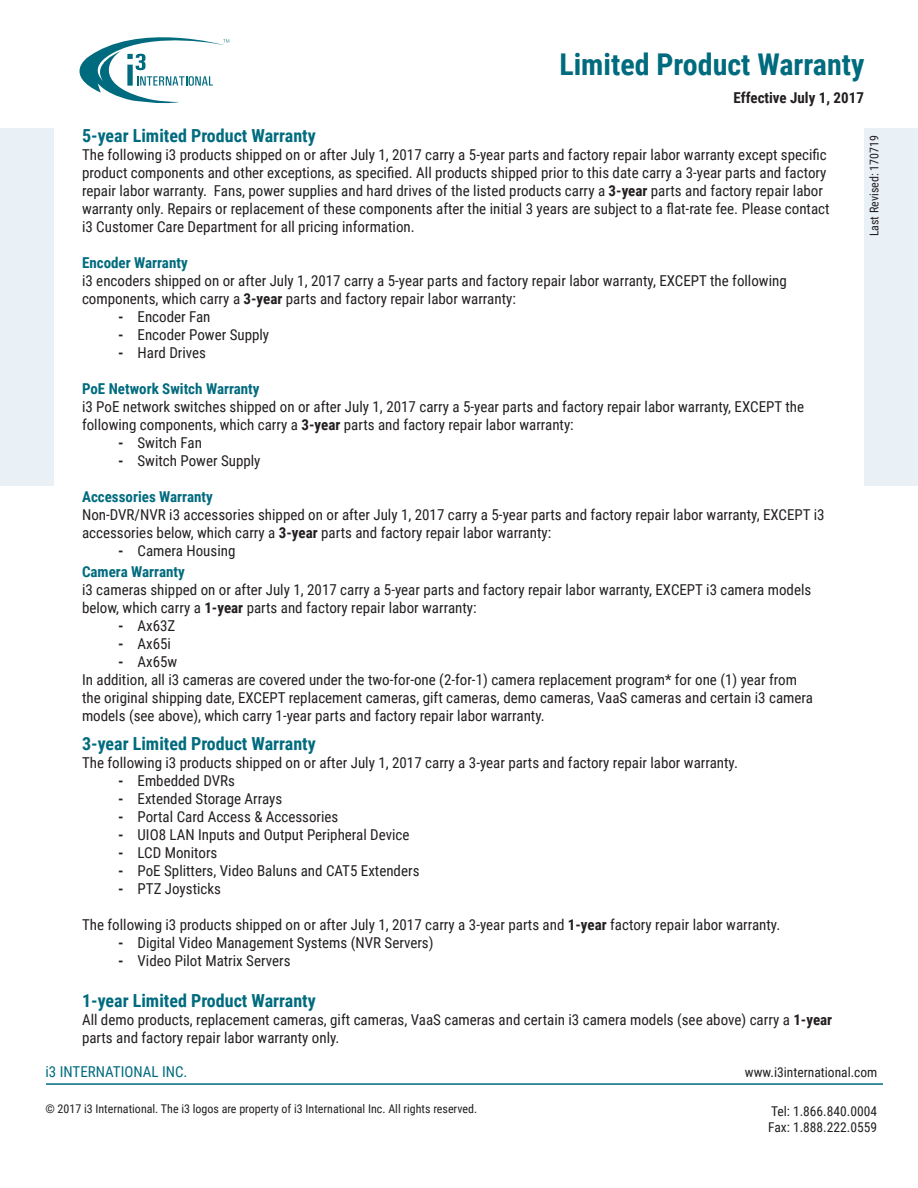
<style>
.page{position:relative;width:918px;height:1188px;background:#fff}
.page>*{position:absolute;margin:0;border:0;box-sizing:border-box;transform-origin:0 0}
.t1{font:700 30px "Roboto Condensed";color:#006b7e}
.Body_Bold{font:700 18px "Roboto Condensed";color:#006b7e}
.Body{font:15px/18px "Roboto Condensed";color:#231f20}
.Body_Bold-2{font:15px/18px "Roboto Condensed";color:#231f20}
.Body_Bold-3{font:700 15px "Roboto Condensed";color:#006b7e}
.t2{font:15px "Roboto Condensed";color:#006b7e}
.t3{font:700 15px "Roboto Condensed";color:#231f20}
.t4{font:13.5px/16.2px "Roboto Condensed";color:#231f20}
.t5{font:12px "Roboto Condensed";color:#231f20}
.s1{font-weight:700}
</style>
<div class="page">
<div style="left:864px;top:128px;width:54px;height:357px;background:#e9f1f6"></div>
<svg style="left:79px;top:37px;width:150px;height:67px"></svg>
<div style="left:0;top:129px;width:54px;height:357px;background:#e9f1f6"></div>
<hr style="left:46px;top:1083px;width:837px;height:2px;background:#006b7e">
<h1 class="t1" style="left:559px;top:43px;width:307px">Limited Product Warranty</h1>
<p class="t3" style="left:734px;top:87px;width:132px">Effective July 1, 2017</p>
<p class="Body_Bold" style="left:82px;top:123px;width:235px">5-year Limited Product Warranty</p>
<p class="Body" style="left:82px;top:145px;width:749px">The following i3 products shipped on or after July 1, 2017 carry a 5-year parts and factory repair labor warranty except specific product components and other exceptions, as specified. All products shipped prior to this date carry a 3-year parts and factory repair labor warranty. Fans, power supplies and hard drives of the listed products carry a <span class="s1">3-year</span> parts and factory repair labor warranty only. Repairs or replacement of these components after the initial 3 years are subject to a flat-rate fee. Please contact i3 Customer Care Department for all pricing information.</p>
<p class="Body_Bold-3" style="left:82px;top:252px;width:107px">Encoder Warranty</p>
<p class="Body" style="left:82px;top:271px;width:706px">i3 encoders shipped on or after July 1, 2017 carry a 5-year parts and factory repair labor warranty, EXCEPT the following components, which carry a <span class="s1">3-year</span> parts and factory repair labor warranty:</p>
<p class="Body" style="left:118px;top:307px;width:94px"><span class="s1">-</span> Encoder Fan</p>
<p class="Body" style="left:118px;top:325px;width:153px"><span class="s1">-</span> Encoder Power Supply</p>
<p class="Body" style="left:118px;top:343px;width:90px"><span class="s1">-</span> Hard Drives</p>
<p class="Body_Bold-3" style="left:82px;top:378px;width:179px">PoE Network Switch Warranty</p>
<p class="Body" style="left:82px;top:397px;width:724px">i3 PoE network switches shipped on or after July 1, 2017 carry a 5-year parts and factory repair labor warranty, EXCEPT the following components, which carry a <span class="s1">3-year</span> parts and factory repair labor warranty:</p>
<p class="Body" style="left:118px;top:433px;width:85px"><span class="s1">-</span> Switch Fan</p>
<p class="Body" style="left:118px;top:451px;width:144px"><span class="s1">-</span> Switch Power Supply</p>
<p class="Body_Bold-3" style="left:82px;top:486px;width:132px">Accessories Warranty</p>
<p class="Body_Bold-2" style="left:82px;top:505px;width:744px">Non-DVR/NVR i3 accessories shipped on or after July 1, 2017 carry a 5-year parts and factory repair labor warranty, EXCEPT i3 accessories below, which carry a <span class="s1">3-year</span> parts and factory repair labor warranty:</p>
<p class="Body" style="left:118px;top:541px;width:119px"><span class="s1">-</span> Camera Housing</p>
<p class="Body_Bold-3" style="left:82px;top:561px;width:104px">Camera Warranty</p>
<p class="Body" style="left:82px;top:580px;width:731px">i3 cameras shipped on or after July 1, 2017 carry a 5-year parts and factory repair labor warranty, EXCEPT i3 camera models below, which carry a <span class="s1">1-year</span> parts and factory repair labor warranty:</p>
<p class="Body" style="left:118px;top:616px;width:59px"><span class="s1">-</span> Ax63Z</p>
<p class="Body" style="left:118px;top:634px;width:54px"><span class="s1">-</span> Ax65i</p>
<p class="Body" style="left:118px;top:652px;width:61px"><span class="s1">-</span> Ax65w</p>
<p class="Body" style="left:82px;top:670px;width:733px">In addition, all i3 cameras are covered under the two-for-one (2-for-1) camera replacement program* for one (1) year from the original shipping date, EXCEPT replacement cameras, gift cameras, demo cameras, VaaS cameras and certain i3 camera models (see above), which carry 1-year parts and factory repair labor warranty.</p>
<p class="Body_Bold" style="left:82px;top:731px;width:235px">3-year Limited Product Warranty</p>
<p class="Body" style="left:82px;top:753px;width:657px">The following i3 products shipped on or after July 1, 2017 carry a 3-year parts and factory repair labor warranty.</p>
<p class="Body" style="left:118px;top:771px;width:119px"><span class="s1">-</span> Embedded DVRs</p>
<p class="Body" style="left:118px;top:789px;width:166px"><span class="s1">-</span> Extended Storage Arrays</p>
<p class="Body" style="left:118px;top:807px;width:222px"><span class="s1">-</span> Portal Card Access &amp; Accessories</p>
<p class="Body" style="left:118px;top:825px;width:293px"><span class="s1">-</span> UIO8 LAN Inputs and Output Peripheral Device</p>
<p class="Body" style="left:118px;top:843px;width:101px"><span class="s1">-</span> LCD Monitors</p>
<p class="Body" style="left:118px;top:861px;width:303px"><span class="s1">-</span> PoE Splitters, Video Baluns and CAT5 Extenders</p>
<p class="Body" style="left:118px;top:879px;width:105px"><span class="s1">-</span> PTZ Joysticks</p>
<p class="Body" style="left:82px;top:915px;width:700px">The following i3 products shipped on or after July 1, 2017 carry a 3-year parts and <span class="s1">1-year</span> factory repair labor warranty.</p>
<p class="Body" style="left:118px;top:933px;width:317px"><span class="s1">-</span> Digital Video Management Systems (NVR Servers)</p>
<p class="Body" style="left:118px;top:951px;width:174px"><span class="s1">-</span> Video Pilot Matrix Servers</p>
<p class="Body_Bold" style="left:82px;top:988px;width:235px">1-year Limited Product Warranty</p>
<p class="Body" style="left:82px;top:1011px;width:752px">All demo products, replacement cameras, gift cameras, VaaS cameras and certain i3 camera models (see above) carry a <span class="s1">1-year </span>parts and factory repair labor warranty only.</p>
<p class="t5" style="left:866px;top:236px;width:103px;rotate:-90deg">Last Revised: 170719</p>
<p class="t4" style="left:745px;top:1063px;width:134px">www.i3international.com</p>
<p class="t2" style="left:45px;top:1061px;width:144px">i3 INTERNATIONAL INC.</p>
<p class="t5" style="left:45px;top:1101px;width:433px">© 2017 i3 International. The i3 logos are property of i3 International Inc. All rights reserved.</p>
<p class="t4" style="left:768px;top:1102px;width:110px">Tel: 1.866.840.0004<br>Fax: 1.888.222.0559</p>
</div>
